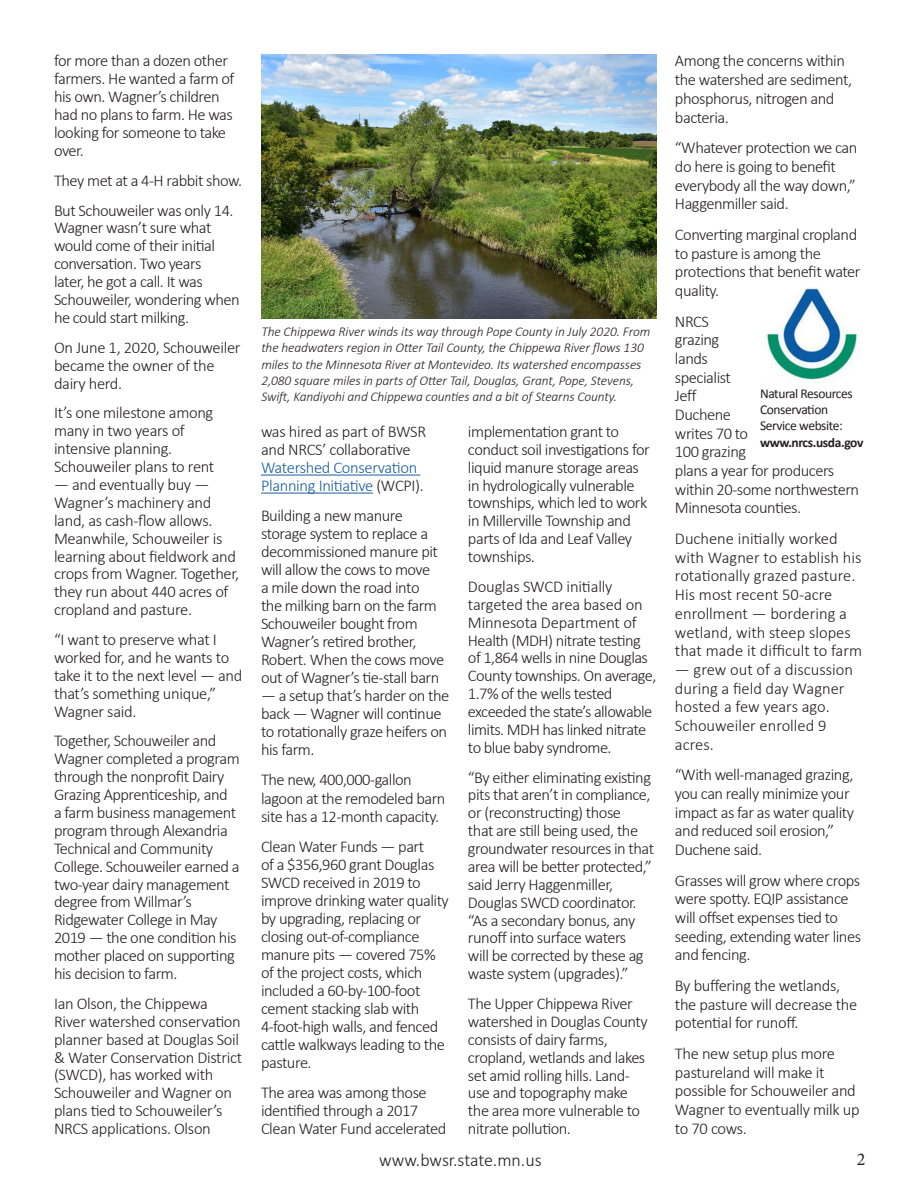
<style>
.page{position:relative;width:918px;height:1188px;background:#fff}
.page>*{position:absolute;margin:0;border:0;box-sizing:border-box;transform-origin:0 0}
.t1{font:300 18px "Calibri";letter-spacing:-.005em;color:#231f20}
.t2{font:18px "Minion Pro";color:#231f20}
.t3{font:300 16.5px/17.9px "Calibri";letter-spacing:-.03em;color:#231f20}
.t4{font:300 16.5px/18.8px "Calibri";color:#231f20}
.t5{font:italic 300 13.5px/16.2px "Calibri";letter-spacing:-.01em;color:#231f20}
.t6{font:13.5px/16.2px "Calibri";letter-spacing:-.03em;color:#231f20}
.s1{color:#175d9e}
.s2{font-weight:700}
</style>
<div class="page">
<hr style="left:261px;top:475px;width:159px;height:1px;background:#175d9e">
<hr style="left:261px;top:493px;width:112px;height:1px;background:#175d9e">
<img style="left:261px;top:54px;width:396px;height:265px">
<img style="left:764px;top:287px;width:94px;height:95px">
<p class="t3" style="left:54px;top:52px;width:182px">for more than a dozen other farmers. He wanted a farm of his own. Wagner’s children had no plans to farm. He was looking for someone to take over.</p>
<p class="t3" style="left:54px;top:171px;width:190px">They met at a 4-H rabbit show.</p>
<p class="t3" style="left:54px;top:201px;width:187px">But Schouweiler was only 14.<br>Wagner wasn’t sure what would come of their initial conversation. Two years<br>later, he got a call. It was<br>Schouweiler, wondering when he could start milking.</p>
<p class="t3" style="left:54px;top:338px;width:188px">On June 1, 2020, Schouweiler became the owner of the dairy herd.</p>
<p class="t3" style="left:54px;top:404px;width:162px">It’s one milestone among many in two years of intensive planning.<br>Schouweiler plans to rent</p>
<p class="t3" style="left:54px;top:475px;width:187px">— and eventually buy —<br>Wagner’s machinery and land, as cash-flow allows.<br>Meanwhile, Schouweiler is learning about fieldwork and crops from Wagner. Together, they run about 440 acres of cropland and pasture.</p>
<p class="t3" style="left:54px;top:630px;width:190px">“I want to preserve what I worked for, and he wants to take it to the next level — and that’s something unique,”<br>Wagner said.</p>
<p class="t3" style="left:54px;top:732px;width:187px">Together, Schouweiler and<br>Wagner completed a program through the nonprofit Dairy<br>Grazing Apprenticeship, and<br>a farm business management program through Alexandria<br>Technical and Community<br>College. Schouweiler earned a two-year dairy management degree from Willmar’s<br>Ridgewater College in May<br>2019 — the one condition his mother placed on supporting his decision to farm.</p>
<p class="t3" style="left:54px;top:994px;width:190px">Ian Olson, the Chippewa<br>River watershed conservation planner based at Douglas Soil &amp; Water Conservation District (SWCD), has worked with<br>Schouweiler and Wagner on plans tied to Schouweiler’s<br>NRCS applications. Olson</p>
<p class="t5" style="left:261px;top:324px;width:391px">The Chippewa River winds its way through Pope County in July 2020. From the headwaters region in Otter Tail County, the Chippewa River flows 130 miles to the Minnesota River at Montevideo. Its watershed encompasses 2,080 square miles in parts of Otter Tail, Douglas, Grant, Pope, Stevens, Swift, Kandiyohi and Chippewa counties and a bit of Stearns County.</p>
<p class="t3" style="left:261px;top:422px;width:167px">was hired as part of BWSR and NRCS’ collaborative<br><span class="s1">Watershed Conservation<br>Planning Initiative</span> (WCPI).</p>
<p class="t3" style="left:261px;top:506px;width:185px">Building a new manure storage system to replace a decommissioned manure pit will allow the cows to move<br>a mile down the road into the milking barn on the farm<br>Schouweiler bought from<br>Wagner’s retired brother,<br>Robert. When the cows move out of Wagner’s tie-stall barn</p>
<p class="t3" style="left:261px;top:687px;width:190px">— a setup that’s harder on the back — Wagner will continue to rotationally graze heifers on his farm.</p>
<p class="t3" style="left:261px;top:771px;width:186px">The new, 400,000-gallon lagoon at the remodeled barn site has a 12-month capacity.</p>
<p class="t3" style="left:261px;top:837px;width:189px">Clean Water Funds — part<br>of a $356,960 grant Douglas<br>SWCD received in 2019 to improve drinking water quality by upgrading, replacing or closing out-of-compliance manure pits — covered 75% of the project costs, which included a 60-by-100-foot cement stacking slab with<br>4-foot-high walls, and fenced cattle walkways leading to the pasture.</p>
<p class="t3" style="left:261px;top:1083px;width:187px">The area was among those identified through a 2017<br>Clean Water Fund accelerated</p>
<p class="t3" style="left:468px;top:422px;width:183px">implementation grant to conduct soil investigations for liquid manure storage areas in hydrologically vulnerable townships, which led to work in Millerville Township and parts of Ida and Leaf Valley townships.</p>
<p class="t3" style="left:468px;top:577px;width:190px">Douglas SWCD initially targeted the area based on<br>Minnesota Department of<br>Health (MDH) nitrate testing of 1,864 wells in nine Douglas<br>County townships. On average,<br>1.7% of the wells tested exceeded the state’s allowable limits. MDH has linked nitrate to blue baby syndrome.</p>
<p class="t3" style="left:468px;top:768px;width:188px">“By either eliminating existing pits that aren’t in compliance, or (reconstructing) those<br>that are still being used, the groundwater resources in that area will be better protected,” said Jerry Haggenmiller,<br>Douglas SWCD coordinator. “As a secondary bonus, any runoff into surface waters<br>will be corrected by these ag waste system (upgrades).”</p>
<p class="t3" style="left:468px;top:994px;width:181px">The Upper Chippewa River watershed in Douglas County consists of dairy farms, cropland, wetlands and lakes set amid rolling hills. Land&shy;use and topography make the area more vulnerable to nitrate pollution.</p>
<p class="t3" style="left:675px;top:51px;width:179px;line-height:18.8px">Among the concerns within the watershed are sediment, phosphorus, nitrogen and bacteria.</p>
<p class="t3" style="left:675px;top:138px;width:184px;line-height:18.8px">“Whatever protection we can do here is going to benefit everybody all the way down,”<br>Haggenmiller said.</p>
<p class="t3" style="left:675px;top:225px;width:187px;line-height:18.8px">Converting marginal cropland to pasture is among the protections that benefit water quality.</p>
<p class="t3" style="left:675px;top:312px;width:186px;line-height:18.8px">NRCS<br>grazing<br>lands<br>specialist<br>Jeff<br>Duchene<br>writes 70 to<br>100 grazing<br>plans a year for producers within 20-some northwestern<br>Minnesota counties.</p>
<p class="t4" style="left:675px;top:529px;width:189px">Duchene initially worked with Wagner to establish his rotationally grazed pasture.<br>His most recent 50-acre enrollment — bordering a wetland, with steep slopes that made it difficult to farm</p>
<p class="t4" style="left:675px;top:660px;width:180px">— grew out of a discussion during a field day Wagner hosted a few years ago.<br>Schouweiler enrolled 9 acres.</p>
<p class="t3" style="left:675px;top:765px;width:181px;line-height:18.8px">“With well-managed grazing, you can really minimize your impact as far as water quality and reduced soil erosion,”<br>Duchene said.</p>
<p class="t3" style="left:675px;top:871px;width:188px;line-height:18.8px">Grasses will grow where crops were spotty. EQIP assistance will offset expenses tied to seeding, extending water lines and fencing.</p>
<p class="t3" style="left:675px;top:976px;width:184px;line-height:18.8px">By buffering the wetlands, the pasture will decrease the potential for runoff.</p>
<p class="t3" style="left:675px;top:1044px;width:186px;line-height:18.8px">The new setup plus more pastureland will make it possible for Schouweiler and<br>Wagner to eventually milk up to 70 cows.</p>
<p class="t6" style="left:760px;top:385px;width:105px">Natural Resources<br>Conservation<br>Service website: <span class="s2">www.nrcs.usda.gov</span></p>
<p class="t1" style="left:379px;top:1149px;width:164px">www.bwsr.state.mn.us</p>
<p class="t2" style="left:857px;top:1147px;width:10px">2</p>
</div>
